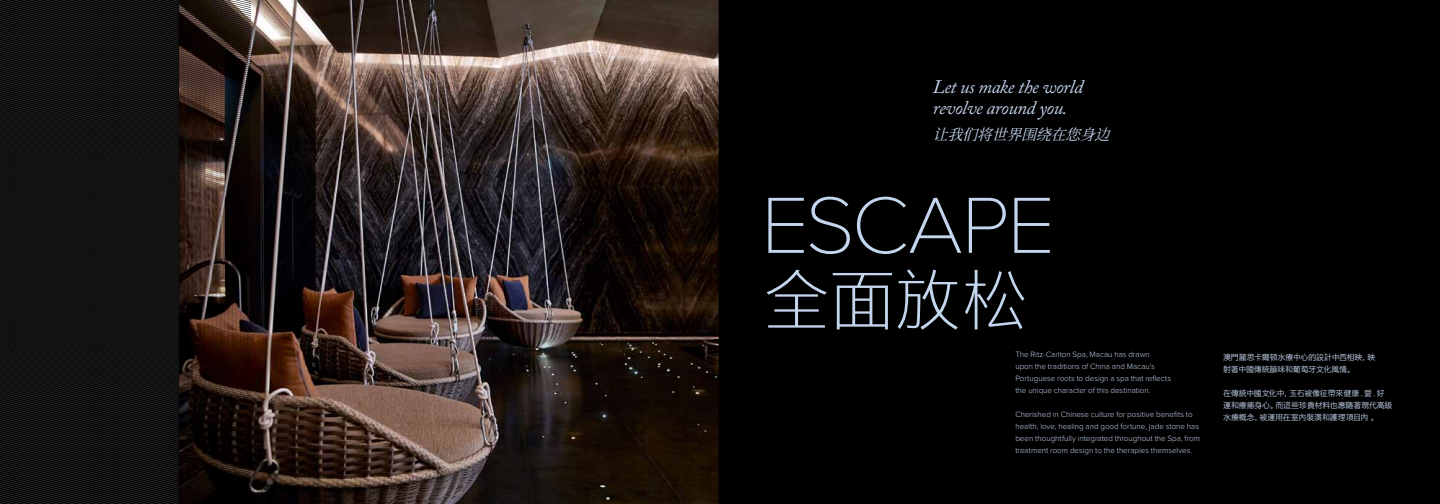
<style>
.page{position:relative;width:1440px;height:504px;background:#fff}
.page>*{position:absolute;margin:0;border:0;box-sizing:border-box;transform-origin:0 0}
.t1{font:100 100px "Proxima Nova T";letter-spacing:-.035em;color:#c4d6ed}
.t2{font:66px "M Ying Hei PRC W3";color:#c4d6ed}
.t3{font:italic 19px/21px "Adobe Caslon Pro";letter-spacing:-.02em;color:#c4d6ed}
.t4{font:italic 15px "Source Han Serif SC";color:#c4d6ed}
.t5{font:300 8px/12px "Proxima Nova";color:#c4d6ed}
.t6{font:8px/12px "M Ying Hei PRC W4";letter-spacing:-.03em;color:#c4d6ed}
</style>
<div class="page">
<div style="left:711px;top:0;width:729px;height:504px;background:#000"></div>
<img style="left:250px;top:0;width:469px;height:504px">
<svg style="left:0;top:0;width:178px;height:504px;background:#121212"></svg>
<img style="left:178px;top:0;width:72px;height:504px">
<h3 class="t3" style="left:933px;top:75px;width:152px">Let us make the world revolve around you.</h3>
<h3 class="t4" style="left:933px;top:126px;width:190px">让我们将世界围绕在您身边</h3>
<h1 class="t1" style="left:760px;top:162px;width:298px">escape</h1>
<h2 class="t2" style="left:764px;top:259px;width:266px">全面放松</h2>
<p class="t5" style="left:1015px;top:348px;width:157px">The Ritz-Carlton Spa, Macau has drawn<br>upon the traditions of China and Macau’s Portuguese roots to design a spa that reflects the unique character of this destination.</p>
<p class="t5" style="left:1015px;top:408px;width:186px">Cherished in Chinese culture for positive benefits to health, love, healing and good fortune, jade stone has been thoughtfully integrated throughout the Spa, from treatment room design to the therapies themselves.</p>
<p class="t6" style="left:1223px;top:351px;width:154px">澳門麗思卡爾顿水療中心的設計中西相映，映射著中國傳統韻味和葡萄牙文化風情。</p>
<p class="t6" style="left:1223px;top:387px;width:171px">在傳統中國文化中，玉石被像征帶來健康﹑愛﹑好運和療癒身心。而這些珍貴材料也應隨著現代高級水療概念，被運用在室內裝潢和護理項目內 。</p>
</div>
